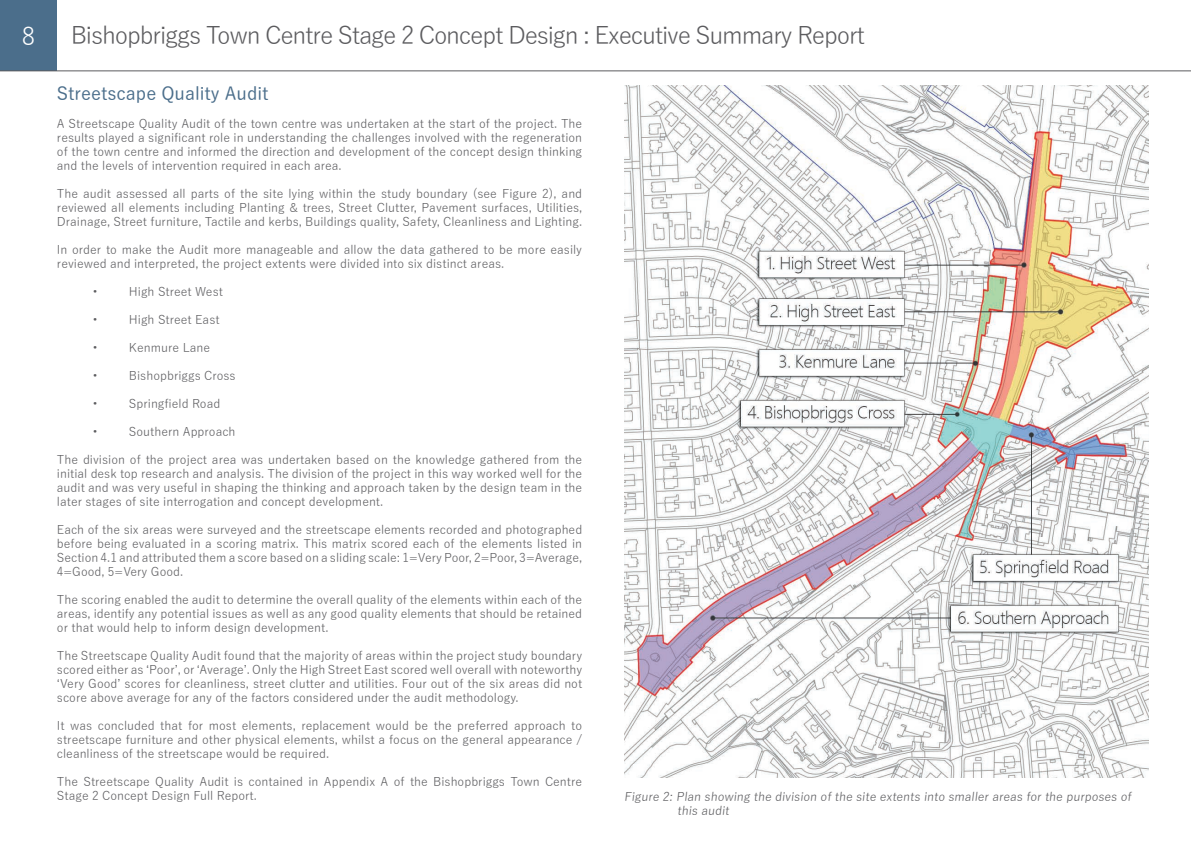
<style>
.page{position:relative;width:1191px;height:842px;background:#fff}
.page>*{position:absolute;margin:0;border:0;box-sizing:border-box;transform-origin:0 0}
.t1{font:24px "Yu Gothic";letter-spacing:-.05em;color:#5c5c5f}
.t2{font:24px "Yu Gothic";color:#fff}
.t3{font:500 18px "Yu Gothic";color:#4b6e8b}
.t4{font:12px/14px "Yu Gothic";color:#5c5c5f;text-align:justify}
</style>
<div class="page">
<img style="left:624px;top:85px;width:524px;height:693px">
<div style="left:0;top:0;width:57px;height:71px;background:#4b6e8b"></div>
<hr style="left:0;top:71px;width:1191px;height:1px;background:#5c5c5f">
<h1 class="t2" style="left:22px;top:14px;width:15px">8</h1>
<h1 class="t1" style="left:71px;top:14px;width:795px">Bishopbriggs Town Centre Stage 2 Concept Design : Executive Summary Report</h1>
<p class="t3" style="left:57px;top:76px;width:213px">Streetscape Quality Audit</p>
<p class="t4" style="left:57px;top:115px;width:527px">A Streetscape Quality Audit of the town centre was undertaken at the start of the project. The results played a significant role in understanding the challenges involved with the regeneration of the town centre and informed the direction and development of the concept design thinking and the levels of intervention required in each area.</p>
<p class="t4" style="left:57px;top:185px;width:527px">The audit assessed all parts of the site lying within the study boundary (see Figure 2), and reviewed all elements including Planting &amp; trees, Street Clutter, Pavement surfaces, Utilities, Drainage, Street furniture, Tactile and kerbs, Buildings quality, Safety, Cleanliness and Lighting.</p>
<p class="t4" style="left:57px;top:241px;width:527px">In order to make the Audit more manageable and allow the data gathered to be more easily reviewed and interpreted, the project extents were divided into six distinct areas.</p>
<p class="t4" style="left:93px;top:283px;width:6px">•</p>
<p class="t4" style="left:129px;top:283px;width:95px">High Street West</p>
<p class="t4" style="left:93px;top:311px;width:6px">•</p>
<p class="t4" style="left:129px;top:311px;width:92px">High Street East</p>
<p class="t4" style="left:93px;top:339px;width:6px">•</p>
<p class="t4" style="left:129px;top:339px;width:83px">Kenmure Lane</p>
<p class="t4" style="left:93px;top:367px;width:6px">•</p>
<p class="t4" style="left:129px;top:367px;width:108px">Bishopbriggs Cross</p>
<p class="t4" style="left:93px;top:395px;width:6px">•</p>
<p class="t4" style="left:129px;top:395px;width:93px">Springfield Road</p>
<p class="t4" style="left:93px;top:423px;width:6px">•</p>
<p class="t4" style="left:129px;top:423px;width:108px">Southern Approach</p>
<p class="t4" style="left:57px;top:451px;width:527px">The division of the project area was undertaken based on the knowledge gathered from the initial desk top research and analysis. The division of the project in this way worked well for the audit and was very useful in shaping the thinking and approach taken by the design team in the later stages of site interrogation and concept development.</p>
<p class="t4" style="left:57px;top:521px;width:527px">Each of the six areas were surveyed and the streetscape elements recorded and photographed before being evaluated in a scoring matrix. This matrix scored each of the elements listed in Section 4.1 and attributed them a score based on a sliding scale: 1=Very Poor, 2=Poor, 3=Average, 4=Good, 5=Very Good.</p>
<p class="t4" style="left:57px;top:591px;width:527px">The scoring enabled the audit to determine the overall quality of the elements within each of the areas, identify any potential issues as well as any good quality elements that should be retained or that would help to inform design development.</p>
<p class="t4" style="left:57px;top:647px;width:527px">The Streetscape Quality Audit found that the majority of areas within the project study boundary scored either as ‘Poor’, or ‘Average’. Only the High Street East scored well overall with noteworthy ‘Very Good’ scores for cleanliness, street clutter and utilities. Four out of the six areas did not score above average for any of the factors considered under the audit methodology.</p>
<p class="t4" style="left:57px;top:717px;width:527px">It was concluded that for most elements, replacement would be the preferred approach to streetscape furniture and other physical elements, whilst a focus on the general appearance / cleanliness of the streetscape would be required.</p>
<p class="t4" style="left:57px;top:773px;width:527px">The Streetscape Quality Audit is contained in Appendix A of the Bishopbriggs Town Centre<br>Stage 2 Concept Design Full Report.</p>
<p class="t4" style="left:677px;top:787px;width:458px;text-indent:-53px">Figure 2: Plan showing the division of the site extents into smaller areas for the purposes of this audit</p>
</div>
